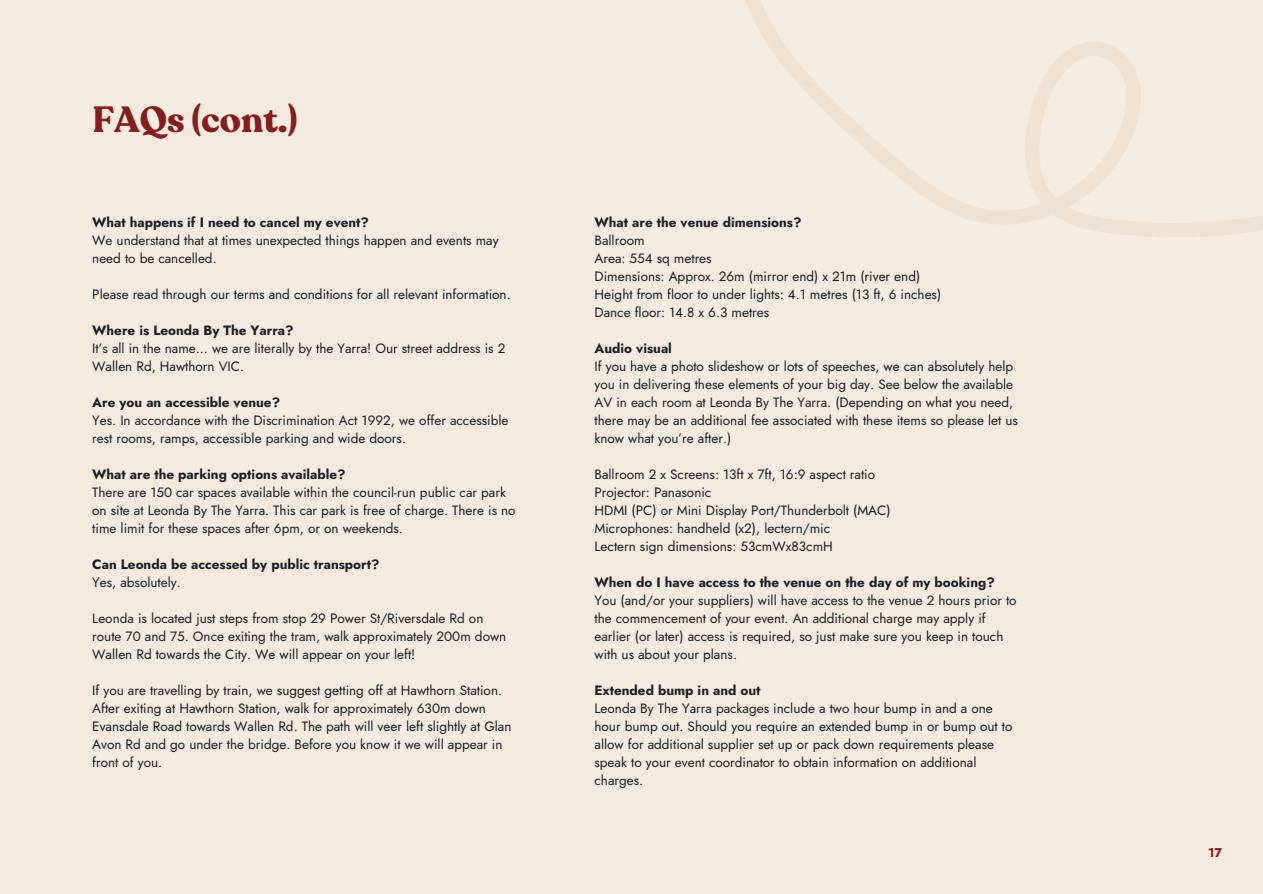
<style>
.page{position:relative;width:1263px;height:894px;background:#fff}
.page>*{position:absolute;margin:0;border:0;box-sizing:border-box;transform-origin:0 0}
.t1{font:700 36px "Recoleta";color:#83201f}
.t2{font:13.5px/18px "Jost";color:#1b1e25}
.t3{font:700 13.5px "Jost";color:#1b1e25}
.t4{font:700 12.75px "Jost";color:#83201f}
</style>
<div class="page">
<div style="left:0;top:0;width:1263px;height:893px;background:#f4eade"></div>
<svg style="left:746px;top:0;width:517px;height:237px"></svg>
<h1 class="t1" style="left:92px;top:96px;width:207px">FAQs (cont.)</h1>
<p class="t3" style="left:92px;top:212px;width:278px">What happens if I need to cancel my event?</p>
<p class="t2" style="left:92px;top:231px;width:408px">We understand that at times unexpected things happen and events may need to be cancelled.</p>
<p class="t2" style="left:92px;top:285px;width:420px">Please read through our terms and conditions for all relevant information.</p>
<p class="t3" style="left:92px;top:320px;width:203px">Where is Leonda By The Yarra?</p>
<p class="t2" style="left:92px;top:339px;width:415px">It’s all in the name... we are literally by the Yarra! Our street address is 2<br>Wallen Rd, Hawthorn VIC.</p>
<p class="t3" style="left:92px;top:392px;width:189px">Are you an accessible venue?</p>
<p class="t2" style="left:92px;top:411px;width:418px">Yes. In accordance with the Discrimination Act 1992, we offer accessible rest rooms, ramps, accessible parking and wide doors.</p>
<p class="t3" style="left:92px;top:464px;width:255px">What are the parking options available?</p>
<p class="t2" style="left:92px;top:483px;width:425px">There are 150 car spaces available within the council-run public car park on site at Leonda By The Yarra. This car park is free of charge. There is no time limit for these spaces after 6pm, or on weekends.</p>
<p class="t3" style="left:92px;top:554px;width:289px">Can Leonda be accessed by public transport?</p>
<p class="t2" style="left:92px;top:573px;width:90px">Yes, absolutely.</p>
<p class="t2" style="left:92px;top:609px;width:415px">Leonda is located just steps from stop 29 Power St/Riversdale Rd on route 70 and 75. Once exiting the tram, walk approximately 200m down<br>Wallen Rd towards the City. We will appear on your left!</p>
<p class="t2" style="left:92px;top:681px;width:421px">If you are travelling by train, we suggest getting off at Hawthorn Station.<br>After exiting at Hawthorn Station, walk for approximately 630m down Evansdale Road towards Wallen Rd. The path will veer left slightly at Glan Avon Rd and go under the bridge. Before you know it we will appear in front of you.</p>
<p class="t3" style="left:594px;top:212px;width:209px">What are the venue dimensions?</p>
<p class="t2" style="left:594px;top:231px;width:348px">Ballroom<br>Area: 554 sq metres<br>Dimensions: Approx. 26m (mirror end) x 21m (river end)<br>Height from floor to under lights: 4.1 metres (13 ft, 6 inches)<br>Dance floor: 14.8 x 6.3 metres</p>
<p class="t3" style="left:594px;top:338px;width:79px">Audio visual</p>
<p class="t2" style="left:594px;top:357px;width:425px">If you have a photo slideshow or lots of speeches, we can absolutely help you in delivering these elements of your big day. See below the available AV in each room at Leonda By The Yarra. (Depending on what you need, there may be an additional fee associated with these items so please let us know what you’re after.)</p>
<p class="t2" style="left:594px;top:465px;width:298px">Ballroom 2 x Screens: 13ft x 7ft, 16:9 aspect ratio Projector: Panasonic<br>HDMI (PC) or Mini Display Port/Thunderbolt (MAC)<br>Microphones: handheld (x2), lectern/mic<br>Lectern sign dimensions: 53cmWx83cmH</p>
<p class="t3" style="left:594px;top:572px;width:402px">When do I have access to the venue on the day of my booking?</p>
<p class="t2" style="left:594px;top:591px;width:424px">You (and/or your suppliers) will have access to the venue 2 hours prior to the commencement of your event. An additional charge may apply if earlier (or later) access is required, so just make sure you keep in touch with us about your plans.</p>
<p class="t3" style="left:594px;top:680px;width:168px">Extended bump in and out</p>
<p class="t2" style="left:594px;top:699px;width:419px">Leonda By The Yarra packages include a two hour bump in and a one hour bump out. Should you require an extended bump in or bump out to allow for additional supplier set up or pack down requirements please speak to your event coordinator to obtain information on additional charges.</p>
<p class="t4" style="left:1208px;top:843px;width:16px">17</p>
</div>
